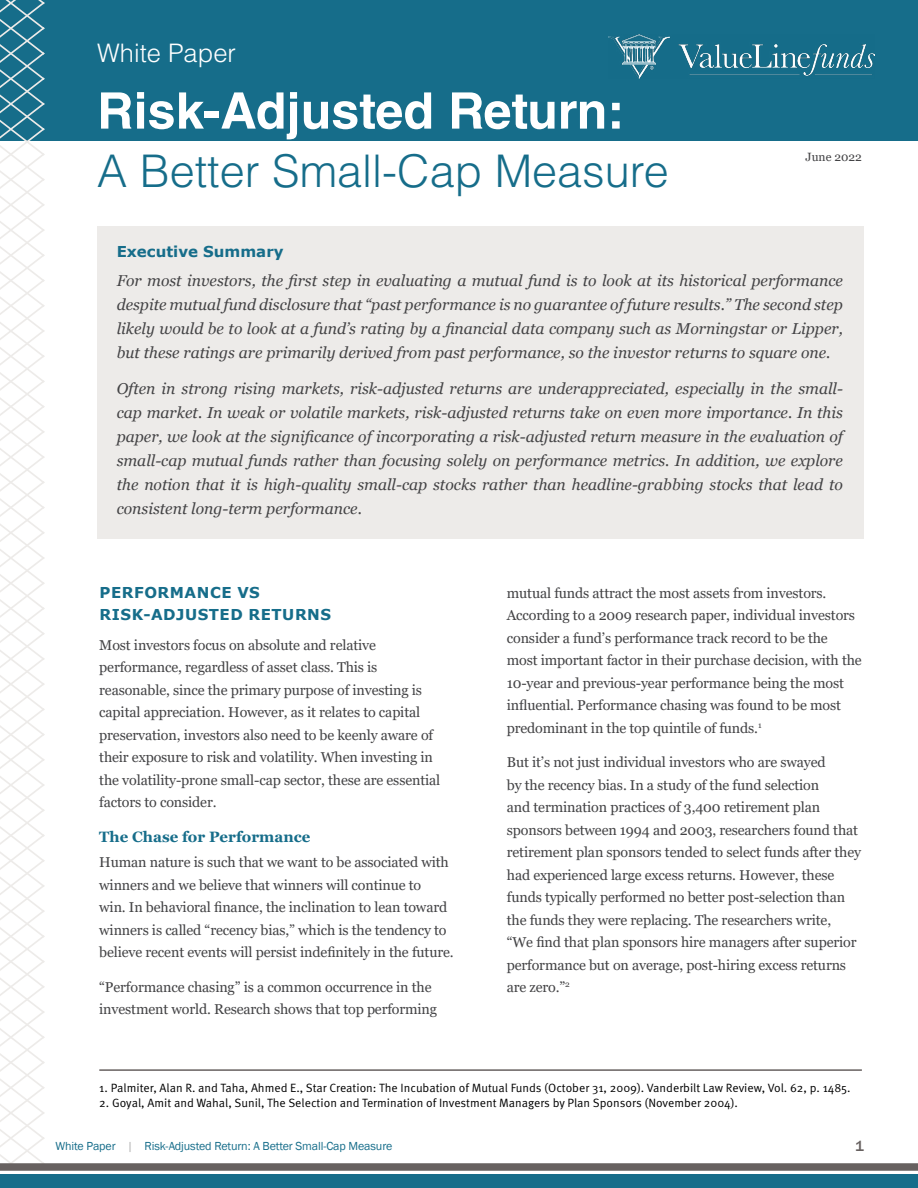
<style>
.page{position:relative;width:918px;height:1188px;background:#fff}
.page>*{position:absolute;margin:0;border:0;box-sizing:border-box;transform-origin:0 0}
.t1{font:700 50.4px "Helvetica LT Std";color:#fff}
.t2{font:300 45px "Helvetica LT Std";color:#166d8a}
.t3{font:300 25.5px "Helvetica LT Std";color:#fff}
.t4{font:italic 15.75px/24px "Georgia";color:#434345;text-align:justify}
.t5{font:700 15px/21.6px "Verdana";letter-spacing:.035em;color:#166d8a}
.t6{font:700 15px "Georgia";color:#166d8a}
.t7{font:700 15px "Verdana";color:#166d8a}
.t8{font:500 15px "Franklin Gothic";color:#676160}
.t9{font:14.25px/22.5px "Georgia";letter-spacing:-.01em;color:#434345}
.t10{font:12px "Meta OT Norm";color:#000}
.t11{font:12px "Franklin Gothic";letter-spacing:-.01em;color:#166d8a}
.t12{font:12px "Georgia";color:#434345}
.s1{color:#b0afaf}
</style>
<div class="page">
<div style="left:97px;top:226px;width:767px;height:313px;background:#edebe9"></div>
<div style="left:0;top:0;width:918px;height:141px;background:#166d8a"></div>
<img style="left:608px;top:35px;width:266px;height:44px">
<svg style="left:0;top:0;width:45px;height:1163px"></svg>
<div style="left:0;top:1174px;width:918px;height:14px;background:#166d8a"></div>
<div style="left:0;top:1163px;width:918px;height:8px;background:#676160"></div>
<hr style="left:99px;top:1069px;width:763px;height:2px;background:#676160">
<h3 class="t3" style="left:97px;top:37px;width:140px">White Paper</h3>
<h1 class="t1" style="left:97px;top:80px;width:529px">Risk-Adjusted Return:</h1>
<h2 class="t2" style="left:97px;top:143px;width:573px">A Better Small-Cap Measure</h2>
<p class="t12" style="left:806px;top:149px;width:58px">June 2022</p>
<p class="t7" style="left:117px;top:241px;width:168px">Executive Summary</p>
<p class="t4" style="left:117px;top:268px;width:728px">For most investors, the first step in evaluating a mutual fund is to look at its historical performance despite mutual fund disclosure that “past performance is no guarantee of future results.” The second step likely would be to look at a fund’s rating by a financial data company such as Morningstar or Lipper, but these ratings are primarily derived from past performance, so the investor returns to square one.</p>
<p class="t4" style="left:117px;top:376px;width:728px">Often in strong rising markets, risk-adjusted returns are underappreciated, especially in the small&shy;cap market. In weak or volatile markets, risk-adjusted returns take on even more importance. In this paper, we look at the significance of incorporating a risk-adjusted return measure in the evaluation of small-cap mutual funds rather than focusing solely on performance metrics. In addition, we explore the notion that it is high-quality small-cap stocks rather than headline-grabbing stocks that lead to consistent long-term performance.</p>
<p class="t5" style="left:100px;top:582px;width:233px">PERFORMANCE VS<br>RISK-ADJUSTED RETURNS</p>
<p class="t9" style="left:99px;top:634px;width:342px">Most investors focus on absolute and relative performance, regardless of asset class. This is reasonable, since the primary purpose of investing is capital appreciation. However, as it relates to capital preservation, investors also need to be keenly aware of their exposure to risk and volatility. When investing in the volatility-prone small-cap sector, these are essential factors to consider.</p>
<p class="t6" style="left:99px;top:827px;width:213px">The Chase for Performance</p>
<p class="t9" style="left:99px;top:852px;width:356px">Human nature is such that we want to be associated with winners and we believe that winners will continue to<br>win. In behavioral finance, the inclination to lean toward winners is called “recency bias,” which is the tendency to believe recent events will persist indefinitely in the future.</p>
<p class="t9" style="left:99px;top:976px;width:339px">“Performance chasing” is a common occurrence in the investment world. Research shows that top performing</p>
<p class="t9" style="left:507px;top:582px;width:357px">mutual funds attract the most assets from investors.<br>According to a 2009 research paper, individual investors consider a fund’s performance track record to be the most important factor in their purchase decision, with the 10-year and previous-year performance being the most influential. Performance chasing was found to be most predominant in the top quintile of funds.<sup>1</sup></p>
<p class="t9" style="left:507px;top:751px;width:356px">But it’s not just individual investors who are swayed<br>by the recency bias. In a study of the fund selection<br>and termination practices of 3,400 retirement plan sponsors between 1994 and 2003, researchers found that retirement plan sponsors tended to select funds after they had experienced large excess returns. However, these funds typically performed no better post-selection than the funds they were replacing. The researchers write, “We find that plan sponsors hire managers after superior performance but on average, post-hiring excess returns are zero.”<sup>2</sup></p>
<p class="t10" style="left:99px;top:1080px;width:753px">1. Palmiter, Alan R. and Taha, Ahmed E., Star Creation: The Incubation of Mutual Funds (October 31, 2009). Vanderbilt Law Review, Vol. 62, p. 1485.</p>
<p class="t10" style="left:99px;top:1095px;width:640px">2. Goyal, Amit and Wahal, Sunil, The Selection and Termination of Investment Managers by Plan Sponsors (November 2004).</p>
<p class="t11" style="left:56px;top:1138px;width:338px">White Paper <span class="s1">|</span> Risk-Adjusted Return: A Better Small-Cap Measure</p>
<p class="t8" style="left:855px;top:1137px;width:10px">1</p>
</div>
